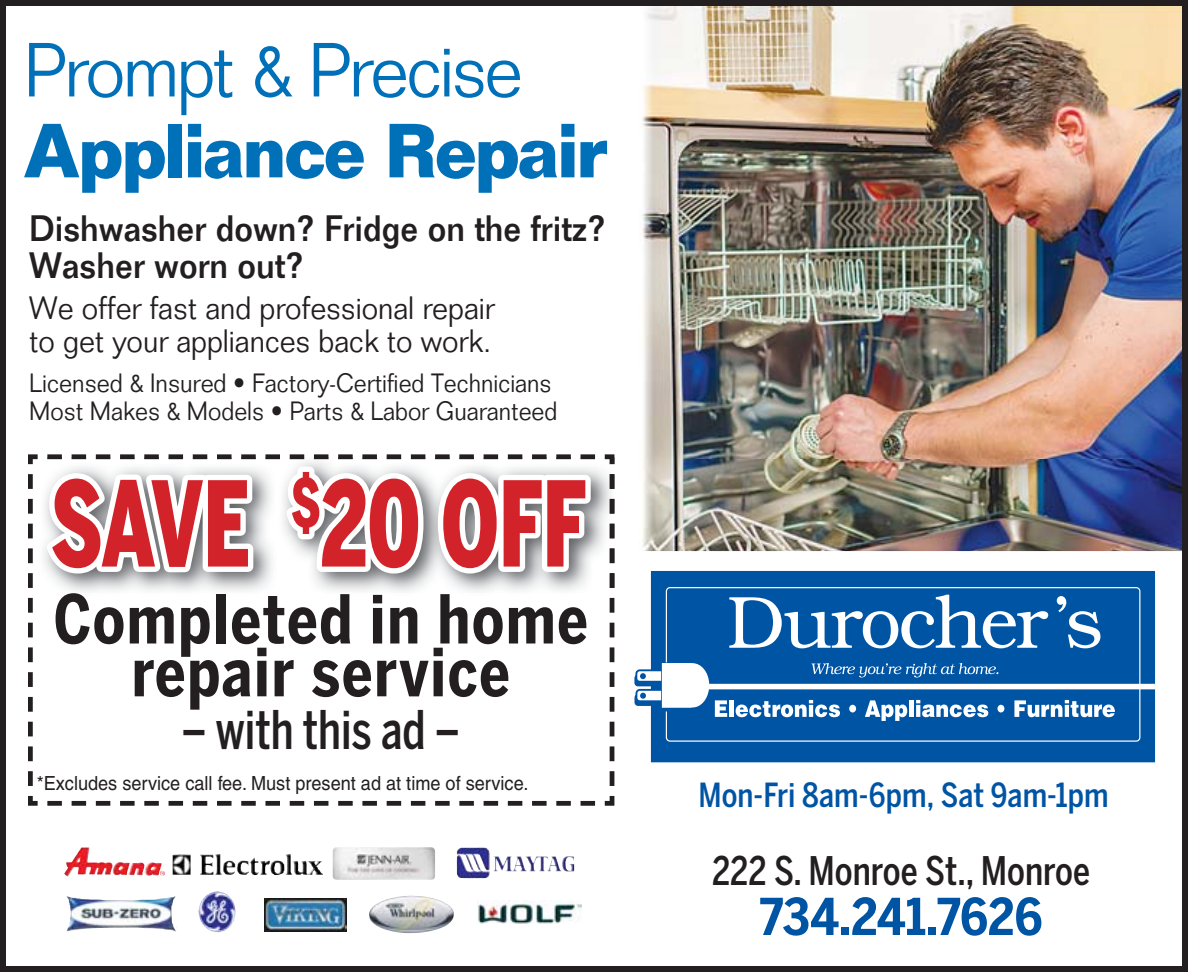
<style>
.page{position:relative;width:1188px;height:972px;background:#fff}
.page>*{position:absolute;margin:0;border:0;box-sizing:border-box;transform-origin:0 0}
.t1{font:900 116.7px "Benton Sans Cond";letter-spacing:-.005em;color:#d2232a;scale:.75 1}
.t2{font:700 75px "Folio";letter-spacing:-.035em;color:#0070b9;scale:.91 1}
.t3{font:300 75px "Folio";letter-spacing:-.04em;color:#0070b9;scale:.95 1}
.t4{font:700 66.6px/52.8px "Benton Sans Cond";letter-spacing:.025em;color:#231f20;text-align:center;scale:.93 1}
.t5{font:500 52.8px "Benton Sans Cond";color:#231f20;scale:.84 1}
.t6{font:700 50.4px "Benton Sans Cond";color:#0054a4}
.t7{font:500 39px "Benton Sans Cond";color:#231f20;scale:.9 1}
.t8{font:500 36px/37.5px "Folio";color:#231f20;scale:.93 1}
.t9{font:500 33px "Benton Sans Cond";color:#0054a4;scale:.94 1}
.t10{font:300 31.8px/33px "Folio";color:#231f20;scale:.93 1}
.t11{font:300 25.8px/27.3px "Folio";color:#231f20;scale:.93 1}
.t12{font:19.5px "Helvetica";color:#231f20;scale:.93 1}
.s1{color:#fff}
</style>
<div class="page">
<img style="left:0;top:0;width:1188px;height:972px">
<svg style="left:28px;top:454px;width:586px;height:352px"></svg>
<img style="left:39px;top:457px;width:575px;height:138px">
<img style="left:610px;top:474px;width:4px;height:114px">
<img style="left:47px;top:457px;width:548px;height:2px">
<svg style="left:605px;top:457px;width:9px;height:7px"></svg>
<img style="left:56px;top:593px;width:532px;height:2px">
<h2 class="t3" style="left:23px;top:43px;width:527px">Prompt &amp; Precise</h2>
<h2 class="t2" style="left:23px;top:124px;width:644px">Appliance Repair</h2>
<h3 class="t8" style="left:29px;top:213px;width:622px">Dishwasher down? Fridge on the fritz?<br>Washer worn out?</h3>
<p class="t10" style="left:29px;top:295px;width:502px">We offer fast and professional repair to get your appliances back to work.</p>
<p class="t11" style="left:29px;top:373px;width:569px">Licensed &amp; Insured • Factory-Certified Technicians<br>Most Makes &amp; Models • Parts &amp; Labor Guaranteed</p>
<h1 class="t1" style="left:50px;top:480px;width:716px"><span class="s1">S</span>AVE <sup>$</sup><span class="s1">2</span>0 OFF</h1>
<h3 class="t4" style="left:54px;top:599px;width:576px">Comp ete n ome repair service</h3>
<h3 class="t5" style="left:181px;top:710px;width:333px">– with this ad –</h3>
<p class="t12" style="left:37px;top:776px;width:530px">*Excludes service call fee. Must present ad at time of service.</p>
<h3 class="t4" style="left:213px;top:599px;width:19px">l</h3>
<h3 class="t4" style="left:319px;top:599px;width:164px">di h</h3>
<p class="t9" style="left:698px;top:783px;width:438px">Mon-Fri 8am-6pm, Sat 9am-1pm</p>
<h3 class="t7" style="left:712px;top:856px;width:421px">222 S. Monroe St., Monroe</h3>
<h3 class="t6" style="left:760px;top:898px;width:284px">734.241.7626</h3>
</div>
